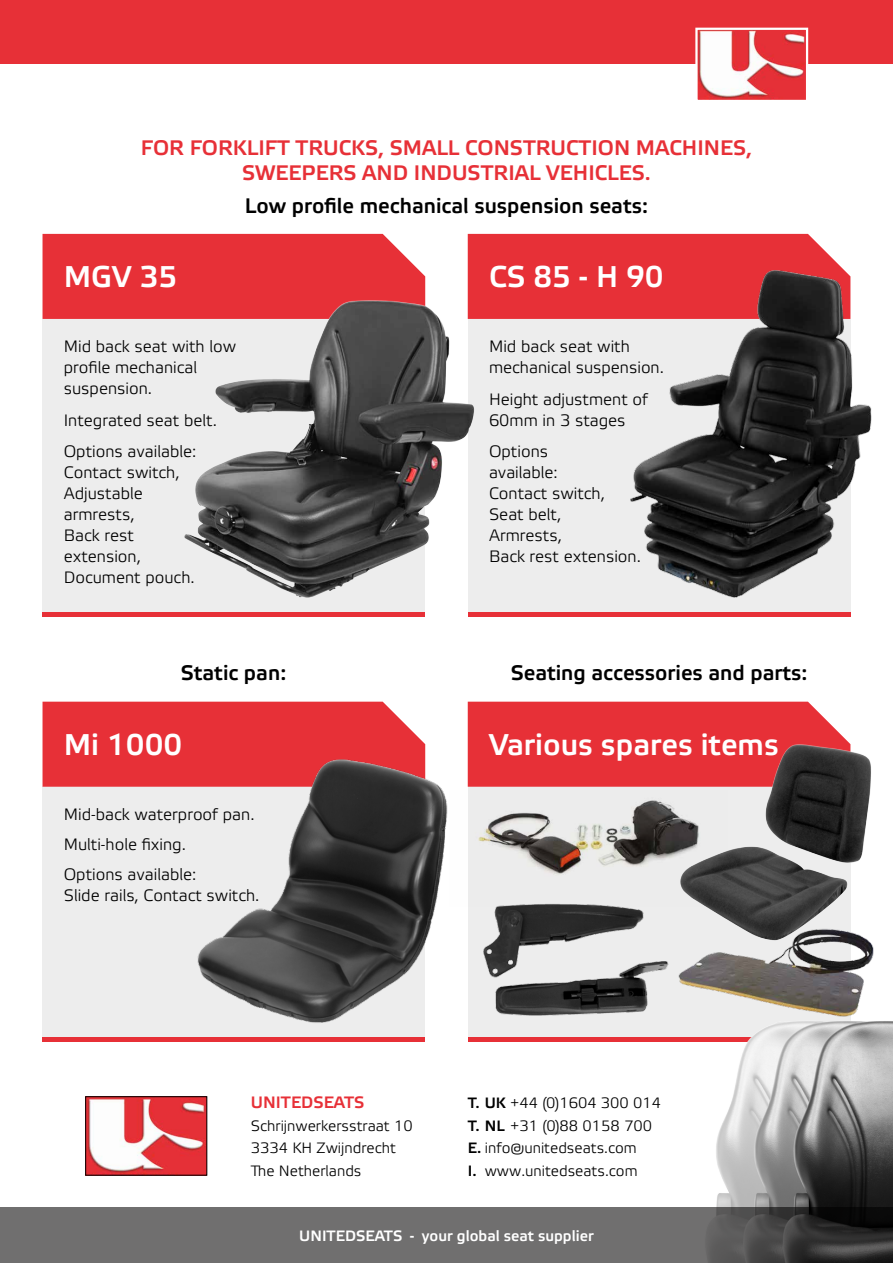
<style>
.page{position:relative;width:893px;height:1263px;background:#fff}
.page>*{position:absolute;margin:0;border:0;box-sizing:border-box;transform-origin:0 0}
.t1{font:700 30px "Elektra Light Pro";color:#fff}
.t2{font:700 21px/25.2px "Elektra Light Pro";color:#e73037;text-align:center}
.t3{font:700 21px "Elektra Light Pro";color:#000}
.t4{font:16.5px/21px "Elektra Light Pro";color:#000}
.t5{font:700 16.5px "Elektra Light Pro";color:#e73037}
.t6{font:15px/22.5px "Elektra Light Pro";color:#000}
.t7{font:700 15px "Elektra Light Pro";color:#fff}
.s1{font-weight:700}
</style>
<div class="page">
<div style="left:43px;top:319px;width:382px;height:293px;background:#ededed"></div>
<div style="left:468px;top:319px;width:149px;height:293px;background:#ededed"></div>
<div style="left:43px;top:787px;width:145px;height:250px;background:#ededed"></div>
<div style="left:43px;top:234px;width:382px;height:85px;background:#e73037"></div>
<div style="left:468px;top:234px;width:349px;height:85px;background:#e73037"></div>
<div style="left:43px;top:612px;width:382px;height:5px;background:#e73037"></div>
<div style="left:43px;top:1037px;width:382px;height:5px;background:#e73037"></div>
<div style="left:468px;top:1037px;width:382px;height:5px;background:#e73037"></div>
<div style="left:468px;top:612px;width:382px;height:5px;background:#e73037"></div>
<div style="left:43px;top:702px;width:355px;height:85px;background:#e73037"></div>
<div style="left:468px;top:702px;width:374px;height:85px;background:#e73037"></div>
<img style="left:188px;top:717px;width:283px;height:320px">
<img style="left:449px;top:791px;width:225px;height:116px">
<img style="left:471px;top:890px;width:204px;height:141px">
<img style="left:675px;top:951px;width:199px;height:57px">
<img style="left:651px;top:1008px;width:242px;height:200px">
<svg style="left:0;top:1208px;width:893px;height:55px;fill:#706f6f"></svg>
<img style="left:87px;top:1098px;width:118px;height:75px">
<div style="left:85px;top:1096px;width:122px;height:79px;border:1px solid #000"></div>
<div style="left:0;top:0;width:893px;height:64px;background:#e73037"></div>
<img style="left:698px;top:31px;width:107px;height:68px">
<div style="left:695px;top:28px;width:113px;height:74px;border:2px solid #fff"></div>
<img style="left:674px;top:736px;width:200px;height:215px">
<img style="left:173px;top:289px;width:311px;height:322px">
<img style="left:617px;top:243px;width:255px;height:374px">
<p class="t2" style="left:141px;top:136px;width:613px">FOR FORKLIFT TRUCKS, SMALL CONSTRUCTION MACHINES,<br>SWEEPERS AND INDUSTRIAL VEHICLES.</p>
<p class="t3" style="left:245px;top:194px;width:405px">Low profile mechanical suspension seats:</p>
<h1 class="t1" style="left:64px;top:261px;width:115px">MGV 35</h1>
<h1 class="t1" style="left:489px;top:261px;width:176px">CS 85 - H 90</h1>
<p class="t4" style="left:64px;top:336px;width:174px">Mid back seat with low profile mechanical suspension.</p>
<p class="t4" style="left:64px;top:405px;width:155px;line-height:31.5px">Integrated seat belt.<br>Options available:</p>
<p class="t4" style="left:64px;top:462px;width:132px">Contact switch,<br>Adjustable armrests,<br>Back rest extension,<br>Document pouch.</p>
<p class="t4" style="left:489px;top:337px;width:176px">Mid back seat with mechanical suspension.</p>
<p class="t4" style="left:489px;top:389px;width:161px">Height adjustment of<br>60mm in 3 stages</p>
<p class="t4" style="left:489px;top:442px;width:153px">Options<br>available:<br>Contact switch,<br>Seat belt,<br>Armrests,<br>Back rest extension.</p>
<p class="t3" style="left:181px;top:662px;width:107px">Static pan:</p>
<p class="t3" style="left:511px;top:662px;width:298px">Seating accessories and parts:</p>
<h1 class="t1" style="left:64px;top:728px;width:120px">Mi 1000</h1>
<h1 class="t1" style="left:489px;top:728px;width:291px">Various spares items</h1>
<p class="t4" style="left:64px;top:800px;width:192px;line-height:30px">Mid-back waterproof pan.<br>Multi-hole fixing.<br>Options available:</p>
<p class="t4" style="left:64px;top:885px;width:197px">Slide rails, Contact switch.</p>
<p class="t5" style="left:251px;top:1093px;width:115px">UNITEDSEATS</p>
<p class="t6" style="left:251px;top:1115px;width:163px">Schrijnwerkersstraat 10<br>3334 KH Zwijndrecht<br>The Netherlands</p>
<p class="t6" style="left:468px;top:1092px;width:195px"><span class="s1">T. UK</span> +44 (0)1604 300 014<br><span class="s1">T. NL</span> +31 (0)88 0158 700<br><span class="s1">E.</span> info@unitedseats.com<br><span class="s1">I.</span> www.unitedseats.com</p>
<p class="t7" style="left:299px;top:1227px;width:296px">UNITEDSEATS - your global seat supplier</p>
</div>
